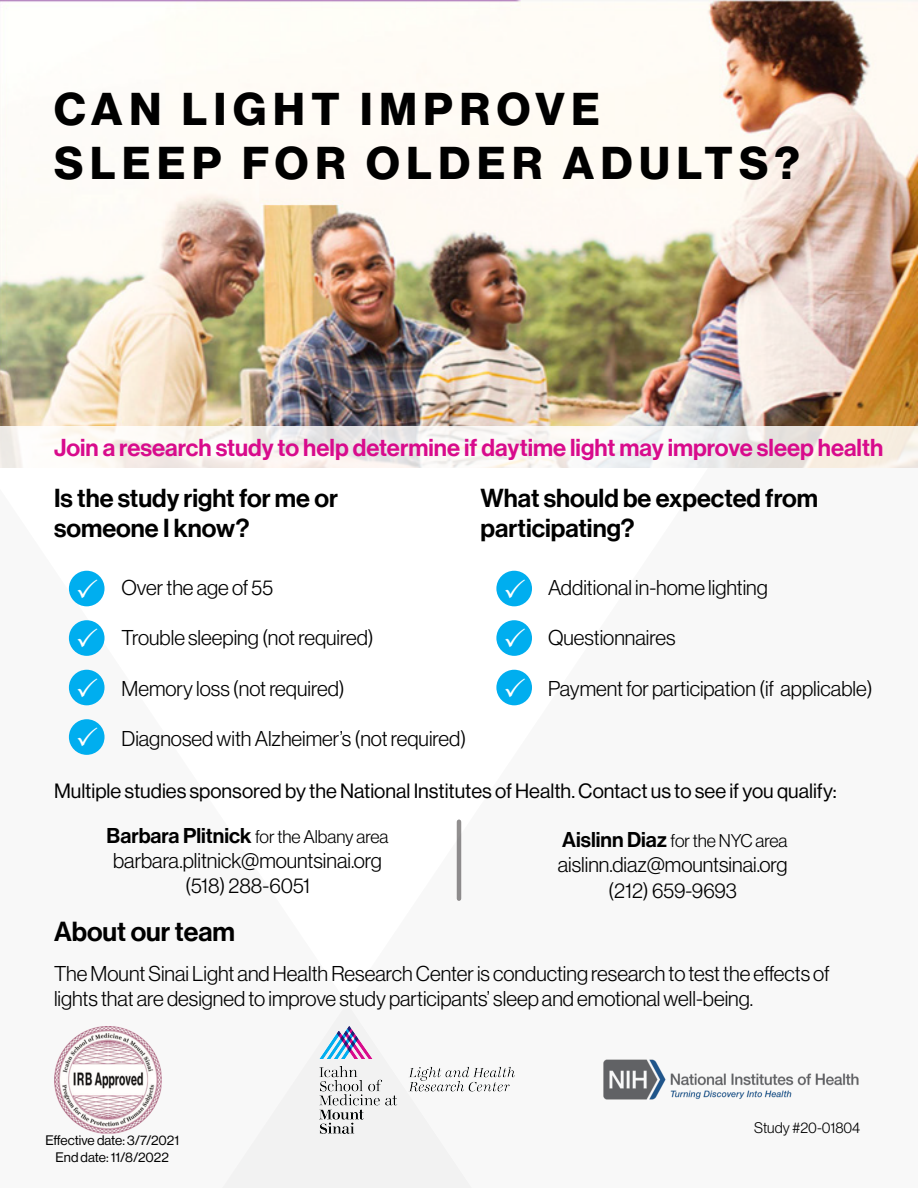
<style>
.page{position:relative;width:918px;height:1188px;background:#fff}
.page>*{position:absolute;margin:0;border:0;box-sizing:border-box;transform-origin:0 0}
.t1{font:700 45px/54px "Neue Haas Display";letter-spacing:.15em;color:#000}
.t2{font:27px "Neue Haas Display Mediu";color:#000}
.t3{font:25.5px/30.6px "Neue Haas Display Mediu";color:#000}
.t4{font:24px "Neue Haas Display Mediu";color:#d80b8c}
.t5{font:300 21px/25.2px "Neue Haas Display";color:#000;text-align:center}
.t6{font:20.25px "Neue Haas Display";color:#000}
.t7{font:300 18px "Neue Haas Display";color:#000}
.t8{font:300 15px "Neue Haas Display";color:#000}
.t9{font:13.5px/16.2px "Neue Haas Display";color:#000;text-align:center}
.s1{font-family:"Neue Haas Display Mediu";font-weight:400;font-size:21px}
</style>
<div class="page">
<svg style="left:68px;top:570px;width:403px;height:618px"></svg>
<img style="left:0;top:0;width:917px;height:426px">
<img style="left:320px;top:1026px;width:194px;height:108px">
<img style="left:603px;top:1059px;width:256px;height:41px">
<svg style="left:0;top:426px;width:918px;height:42px"></svg>
<hr style="left:457px;top:822px;width:4px;height:77px;background:#8d8b8c">
<div style="left:496px;top:571px;width:36px;height:35px;background:#00aeef;border-radius:50%"></div>
<div style="left:496px;top:620px;width:36px;height:36px;background:#00aeef;border-radius:50%"></div>
<div style="left:496px;top:670px;width:36px;height:35px;background:#00aeef;border-radius:50%"></div>
<div style="left:69px;top:571px;width:36px;height:35px;background:#00aeef;border-radius:50%"></div>
<div style="left:69px;top:620px;width:36px;height:36px;background:#00aeef;border-radius:50%"></div>
<div style="left:69px;top:670px;width:36px;height:35px;background:#00aeef;border-radius:50%"></div>
<div style="left:69px;top:719px;width:36px;height:36px;background:#00aeef;border-radius:50%"></div>
<img style="left:54px;top:1026px;width:108px;height:108px">
<h1 class="t1" style="left:54px;top:83px;width:747px">CAN LIGHT IMPROVE<br>SLEEP FOR OLDER ADULTS?</h1>
<p class="t4" style="left:54px;top:433px;width:831px">Join a research study to help determine if daytime light may improve sleep health</p>
<p class="t3" style="left:54px;top:483px;width:285px">Is the study right for me or someone I know?</p>
<p class="t3" style="left:481px;top:483px;width:339px">What should be expected from participating?</p>
<p class="t5" style="left:548px;top:575px;width:221px">Additional in-home lighting</p>
<p class="t5" style="left:548px;top:625px;width:129px">Questionnaires</p>
<p class="t5" style="left:548px;top:676px;width:326px">Payment for participation (if applicable)</p>
<p class="t5" style="left:122px;top:575px;width:153px">Over the age of 55</p>
<p class="t5" style="left:122px;top:625px;width:254px">Trouble sleeping (not required)</p>
<p class="t5" style="left:122px;top:676px;width:225px">Memory loss (not required)</p>
<p class="t5" style="left:122px;top:726px;width:346px">Diagnosed with Alzheimer’s (not required)</p>
<p class="t6" style="left:54px;top:779px;width:784px">Multiple studies sponsored by the National Institutes of Health. Contact us to see if you qualify:</p>
<p class="t7" style="left:562px;top:831px;width:227px"><span class="s1">Aislinn Diaz</span> for the NYC area</p>
<p class="t5" style="left:558px;top:852px;width:231px">aislinn.diaz@mountsinai.org (212) 659-9693</p>
<p class="t7" style="left:107px;top:826px;width:283px"><span class="s1">Barbara Plitnick</span> for the Albany area</p>
<p class="t5" style="left:113px;top:848px;width:270px">barbara.plitnick@mountsinai.org (518) 288-6051</p>
<p class="t2" style="left:54px;top:916px;width:183px">About our team</p>
<p class="t5" style="left:54px;top:961px;width:777px;text-align:left">The Mount Sinai Light and Health Research Center is conducting research to test the effects of lights that are designed to improve study participants’ sleep and emotional well-being.</p>
<p class="t9" style="left:45px;top:1133px;width:135px">Effective date: 3/7/2021<br>End date: 11/8/2022</p>
<p class="t8" style="left:754px;top:1119px;width:108px">Study #20-01804</p>
</div>
